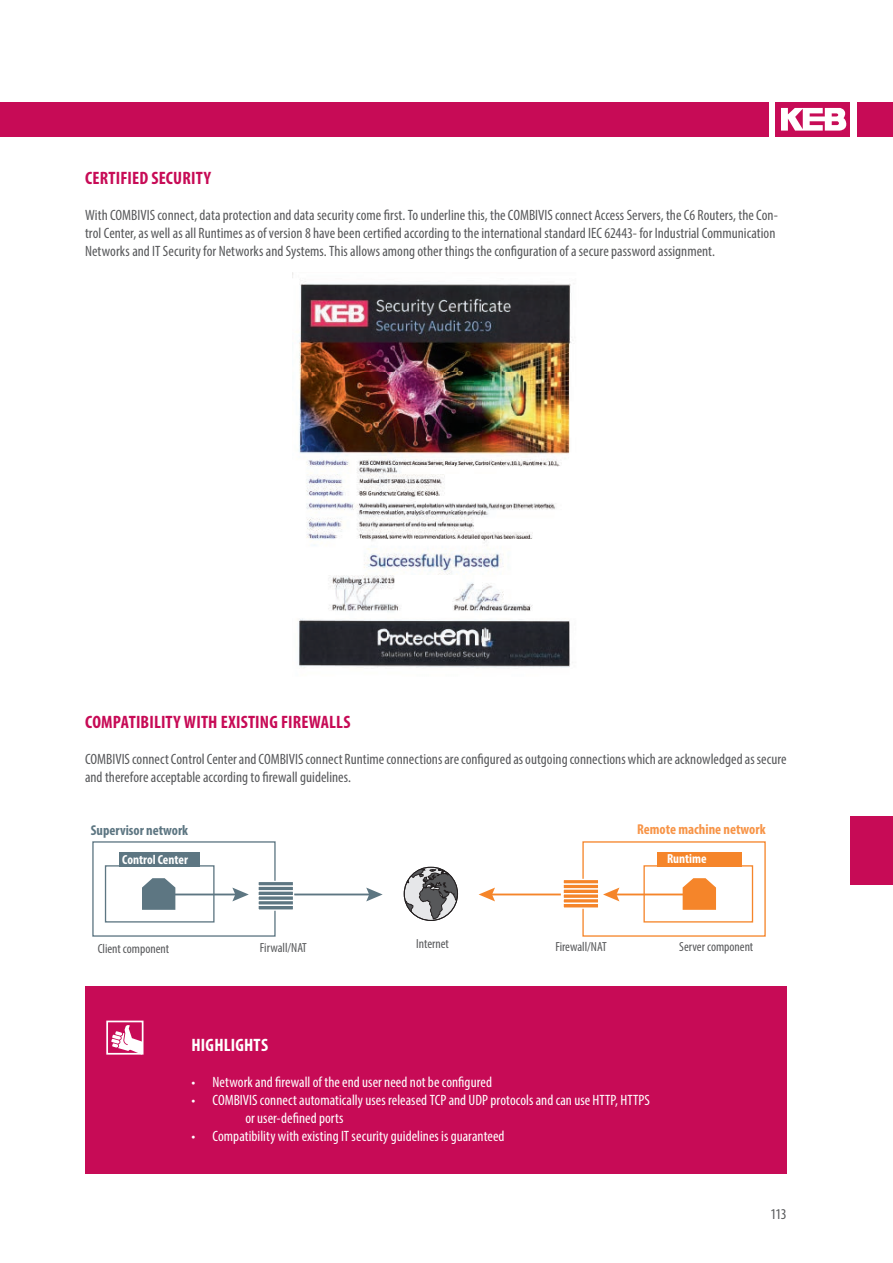
<style>
.page{position:relative;width:893px;height:1263px;background:#fff}
.page>*{position:absolute;margin:0;border:0;box-sizing:border-box;transform-origin:0 0}
.t1{font:700 condensed 18px "Myriad Pro";letter-spacing:.01em;color:#c70b56}
.t2{font:700 condensed 18px "Myriad Pro";letter-spacing:.01em;color:#fff}
.t3{font:condensed 15px/18px "Myriad Pro";letter-spacing:.005em;color:#57585a}
.t4{font:condensed 15px/18px "Myriad Pro";letter-spacing:.005em;color:#fff}
.t5{font:700 condensed 14.4px "Myriad Pro";color:#f79447}
.t6{font:700 condensed 14.4px "Myriad Pro";color:#5d7682}
.t7{font:condensed 13.2px "Myriad Pro";color:#57585a}
.t8{font:700 condensed 13.2px "Myriad Pro";color:#fff}
</style>
<div class="page">
<div style="left:85px;top:986px;width:702px;height:188px;background:#c70b56"></div>
<div style="left:0;top:102px;width:769px;height:34px;background:#c70b56"></div>
<div style="left:775px;top:102px;width:75px;height:34px;background:#c70b56"></div>
<svg style="left:781px;top:108px;width:66px;height:23px"></svg>
<div style="left:857px;top:102px;width:36px;height:34px;background:#c70b56"></div>
<div style="left:92px;top:841px;width:184px;height:96px;border:1px solid #5d7682"></div>
<div style="left:105px;top:865px;width:110px;height:57px;border:1px solid #5d7682"></div>
<hr style="left:490px;top:893px;width:71px;height:2px;background:#f5852a">
<svg style="left:479px;top:887px;width:16px;height:14px"></svg>
<div style="left:119px;top:852px;width:81px;height:14px;background:#5d7682"></div>
<hr style="left:287px;top:893px;width:84px;height:2px;background:#5d7682">
<svg style="left:366px;top:887px;width:17px;height:14px"></svg>
<div style="left:582px;top:841px;width:184px;height:96px;border:1px solid #f5852a"></div>
<div style="left:643px;top:865px;width:110px;height:57px;border:1px solid #f5852a"></div>
<div style="left:657px;top:852px;width:85px;height:14px;background:#f5852a"></div>
<svg style="left:683px;top:878px;width:33px;height:32px"></svg>
<hr style="left:153px;top:893px;width:85px;height:2px;background:#5d7682">
<svg style="left:232px;top:887px;width:17px;height:14px"></svg>
<hr style="left:614px;top:893px;width:85px;height:2px;background:#f5852a">
<svg style="left:603px;top:887px;width:16px;height:14px"></svg>
<svg style="left:142px;top:878px;width:33px;height:32px"></svg>
<div style="left:258px;top:881px;width:36px;height:5px;background:#5d7682"></div>
<div style="left:257px;top:881px;width:37px;height:6px;border:1px solid #fff"></div>
<div style="left:258px;top:886px;width:36px;height:5px;background:#5d7682"></div>
<div style="left:257px;top:885px;width:37px;height:7px;border:1px solid #fff"></div>
<div style="left:258px;top:891px;width:36px;height:5px;background:#5d7682"></div>
<div style="left:257px;top:890px;width:37px;height:6px;border:1px solid #fff"></div>
<hr style="left:258px;top:896px;width:36px;height:4px;background:#5d7682">
<div style="left:257px;top:895px;width:37px;height:6px;border:1px solid #fff"></div>
<div style="left:258px;top:900px;width:36px;height:5px;background:#5d7682"></div>
<div style="left:257px;top:900px;width:37px;height:6px;border:1px solid #fff"></div>
<div style="left:258px;top:905px;width:36px;height:5px;background:#5d7682"></div>
<div style="left:257px;top:905px;width:37px;height:6px;border:1px solid #fff"></div>
<div style="left:563px;top:879px;width:36px;height:5px;background:#f5852a"></div>
<div style="left:562px;top:879px;width:37px;height:6px;border:1px solid #fff"></div>
<div style="left:563px;top:884px;width:36px;height:5px;background:#f5852a"></div>
<div style="left:562px;top:883px;width:37px;height:7px;border:1px solid #fff"></div>
<div style="left:563px;top:889px;width:36px;height:5px;background:#f5852a"></div>
<div style="left:562px;top:888px;width:37px;height:6px;border:1px solid #fff"></div>
<hr style="left:563px;top:894px;width:36px;height:4px;background:#f5852a">
<div style="left:562px;top:893px;width:37px;height:6px;border:1px solid #fff"></div>
<div style="left:563px;top:898px;width:36px;height:5px;background:#f5852a"></div>
<div style="left:562px;top:898px;width:37px;height:6px;border:1px solid #fff"></div>
<div style="left:563px;top:903px;width:36px;height:5px;background:#f5852a"></div>
<div style="left:562px;top:903px;width:37px;height:6px;border:1px solid #fff"></div>
<svg style="left:404px;top:869px;width:53px;height:51px"></svg>
<div style="left:404px;top:867px;width:54px;height:53px;border:1px solid #231f20;border-radius:50%"></div>
<div style="left:106px;top:1020px;width:38px;height:34px;background:#c70b56;border:2px solid #fff"></div>
<svg style="left:111px;top:1025px;width:32px;height:29px"></svg>
<img style="left:292px;top:272px;width:280px;height:396px">
<div style="left:850px;top:816px;width:43px;height:68px;background:#c70b56"></div>
<p class="t1" style="left:85px;top:166px;width:127px">CERTIFIED SECURITY</p>
<p class="t3" style="left:85px;top:205px;width:694px">With COMBIVIS connect, data protection and data security come first. To underline this, the COMBIVIS connect Access Servers, the C6 Routers, the Con&shy;trol Center, as well as all Runtimes as of version 8 have been certified according to the international standard IEC 62443- for Industrial Communication<br>Networks and IT Security for Networks and Systems. This allows among other things the configuration of a secure password assignment.</p>
<p class="t1" style="left:85px;top:711px;width:267px">COMPATIBILITY WITH EXISTING FIREWALLS</p>
<p class="t3" style="left:85px;top:750px;width:703px">COMBIVIS connect Control Center and COMBIVIS connect Runtime connections are configured as outgoing connections which are acknowledged as secure and therefore acceptable according to firewall guidelines.</p>
<p class="t6" style="left:91px;top:821px;width:99px">Supervisor network</p>
<p class="t8" style="left:122px;top:851px;width:67px">Control Center</p>
<p class="t5" style="left:637px;top:820px;width:130px">Remote machine network</p>
<p class="t8" style="left:667px;top:850px;width:41px">Runtime</p>
<p class="t7" style="left:98px;top:940px;width:73px">Client component</p>
<p class="t7" style="left:260px;top:940px;width:49px">Firwall/NAT</p>
<p class="t7" style="left:416px;top:936px;width:34px">Internet</p>
<p class="t7" style="left:555px;top:938px;width:53px">Firewall/NAT</p>
<p class="t7" style="left:679px;top:938px;width:75px">Server component</p>
<p class="t2" style="left:192px;top:1034px;width:78px">HIGHLIGHTS</p>
<p class="t4" style="left:191px;top:1073px;width:302px">• Network and firewall of the end user need not be configured</p>
<p class="t4" style="left:245px;top:1091px;width:406px;text-indent:-54px">• COMBIVIS connect automatically uses released TCP and UDP protocols and can use HTTP, HTTPS or user-defined ports</p>
<p class="t4" style="left:191px;top:1127px;width:315px">• Compatibility with existing IT security guidelines is guaranteed</p>
<p class="t3" style="left:771px;top:1205px;width:18px">113</p>
</div>
